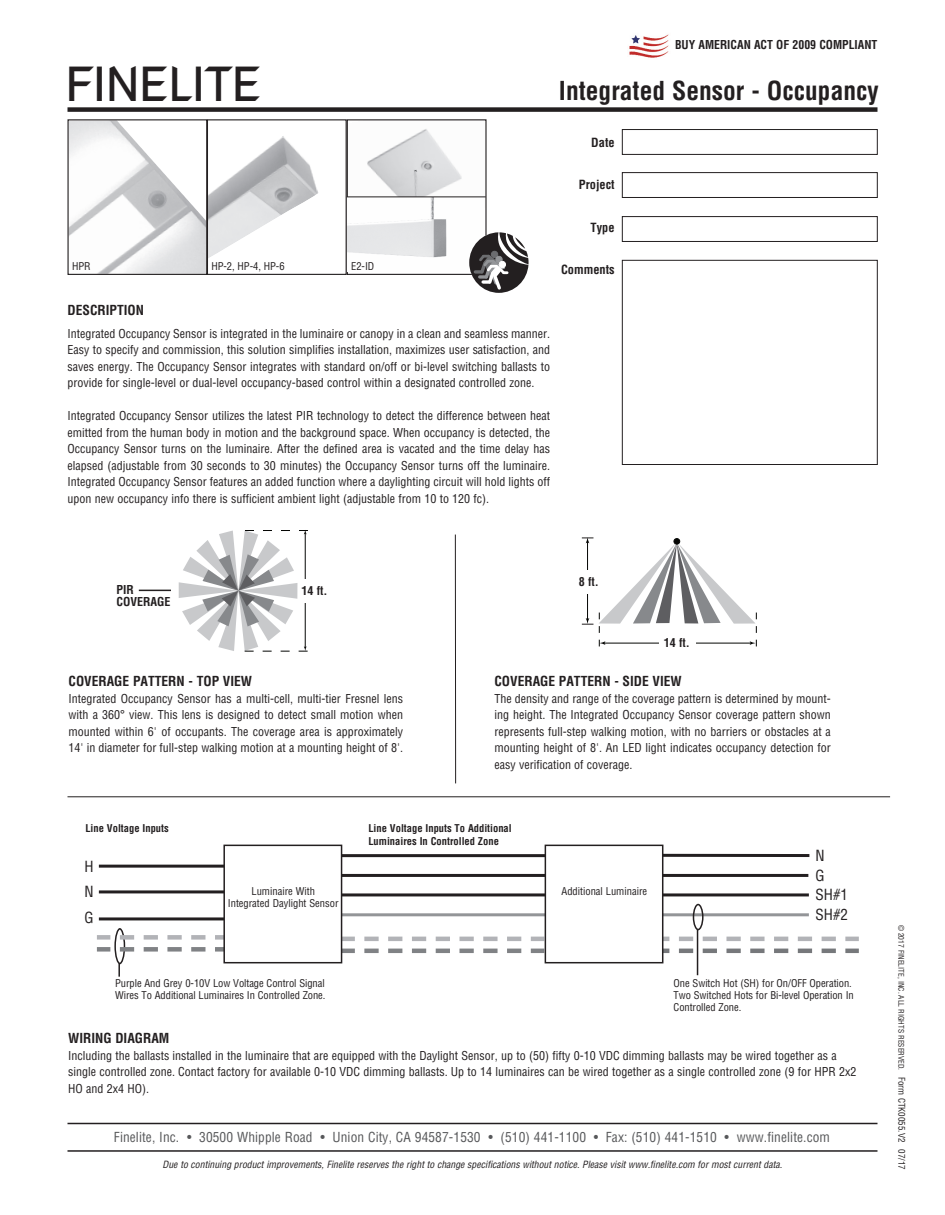
<style>
.page{position:relative;width:945px;height:1215px;background:#fff}
.page>*{position:absolute;margin:0;border:0;box-sizing:border-box;transform-origin:0 0}
.t1{font:48.6px "Russell Square";color:#231f20}
.t2{font:700 condensed 25.5px "Helvetica";color:#231f20}
.t3{font:condensed 15px/19.5px "Helvetica";color:#231f20;text-align:justify}
.t4{font:condensed 13.5px "Helvetica";letter-spacing:.01em;color:#57585a}
.t5{font:700 condensed 13.5px "Helvetica";color:#231f20}
.t6{font:700 condensed 12.3px "Helvetica";color:#231f20}
.t7{font:condensed 12px/16.5px "Helvetica";color:#231f20;text-align:justify}
.t8{font:700 condensed 12px/12px "Helvetica";color:#231f20}
.t9{font:condensed 10.5px/12px "Helvetica";letter-spacing:-.005em;color:#231f20}
.t10{font:700 condensed 10.5px/12.6px "Helvetica";color:#231f20}
.t11{font:italic condensed 9.75px "Helvetica";color:#231f20}
.t12{font:condensed 7.5px "Helvetica";color:#231f20}
.s1{font-size:9px}
</style>
<div class="page">
<hr style="left:333px;top:913px;width:219px;height:3px;background:#939598">
<hr style="left:645px;top:913px;width:164px;height:3px;background:#939598">
<div style="left:622px;top:129px;width:256px;height:26px;border:1px solid #231f20"></div>
<div style="left:622px;top:172px;width:256px;height:26px;border:1px solid #231f20"></div>
<div style="left:622px;top:216px;width:256px;height:26px;border:1px solid #231f20"></div>
<div style="left:622px;top:260px;width:256px;height:205px;border:1px solid #231f20"></div>
<img style="left:629px;top:34px;width:40px;height:24px">
<hr style="left:68px;top:1150px;width:810px;height:2px;background:#231f20">
<hr style="left:68px;top:1123px;width:810px;height:1px;background:#231f20">
<div style="left:68px;top:107px;width:810px;height:5px;background:#231f20"></div>
<hr style="left:455px;top:535px;width:1px;height:248px;background:#231f20">
<svg style="left:179px;top:530px;width:129px;height:122px"></svg>
<svg style="left:599px;top:538px;width:158px;height:108px"></svg>
<hr style="left:587px;top:542px;width:1px;height:78px;background:#040503">
<svg style="left:581px;top:618px;width:12px;height:7px"></svg>
<svg style="left:581px;top:537px;width:12px;height:6px"></svg>
<hr style="left:139px;top:590px;width:32px;height:1px;background:#231f20">
<div style="left:303px;top:580px;width:15px;height:23px;background:#fff"></div>
<div style="left:581px;top:570px;width:15px;height:24px;background:#fff"></div>
<div style="left:659px;top:634px;width:36px;height:23px;background:#fff"></div>
<img style="left:70px;top:121px;width:135px;height:152px">
<div style="left:68px;top:119px;width:139px;height:156px;border:1px solid #231f20"></div>
<img style="left:209px;top:136px;width:109px;height:122px">
<div style="left:207px;top:119px;width:140px;height:156px;border:1px solid #231f20"></div>
<svg style="left:669px;top:937px;width:167px;height:4px"></svg>
<svg style="left:663px;top:937px;width:6px;height:4px"></svg>
<hr style="left:845px;top:937px;width:14px;height:4px;background:#b2b3b7">
<svg style="left:669px;top:949px;width:167px;height:4px"></svg>
<svg style="left:663px;top:949px;width:6px;height:4px"></svg>
<hr style="left:845px;top:949px;width:14px;height:4px;background:#76787b">
<hr style="left:645px;top:854px;width:164px;height:3px;background:#231f20">
<hr style="left:645px;top:874px;width:163px;height:3px;background:#231f20">
<hr style="left:645px;top:893px;width:164px;height:3px;background:#231f20">
<hr style="left:333px;top:854px;width:219px;height:3px;background:#231f20">
<hr style="left:333px;top:874px;width:219px;height:3px;background:#231f20">
<hr style="left:333px;top:893px;width:219px;height:3px;background:#231f20">
<hr style="left:99px;top:917px;width:133px;height:3px;background:#231f20">
<hr style="left:67px;top:796px;width:823px;height:1px;background:#231f20">
<hr style="left:99px;top:890px;width:133px;height:3px;background:#231f20">
<hr style="left:99px;top:865px;width:134px;height:3px;background:#231f20">
<svg style="left:364px;top:937px;width:167px;height:4px"></svg>
<hr style="left:341px;top:937px;width:14px;height:4px;background:#b2b3b7">
<hr style="left:531px;top:937px;width:13px;height:4px;background:#b2b3b7">
<svg style="left:364px;top:949px;width:167px;height:4px"></svg>
<svg style="left:342px;top:949px;width:13px;height:4px"></svg>
<hr style="left:531px;top:949px;width:13px;height:4px;background:#808285">
<div style="left:97px;top:935px;width:13px;height:5px;background:#b2b3b7"></div>
<div style="left:97px;top:947px;width:13px;height:5px;background:#808285"></div>
<div style="left:224px;top:845px;width:118px;height:118px;background:#fff"></div>
<div style="left:223px;top:845px;width:119px;height:118px;border:2px solid #231f20"></div>
<div style="left:545px;top:845px;width:118px;height:118px;background:#fff"></div>
<div style="left:545px;top:845px;width:118px;height:118px;border:2px solid #231f20"></div>
<svg style="left:110px;top:928px;width:176px;height:49px"></svg>
<svg style="left:693px;top:904px;width:11px;height:26px"></svg>
<hr style="left:697px;top:929px;width:1px;height:46px;background:#231f20">
<img style="left:349px;top:129px;width:136px;height:68px">
<div style="left:347px;top:119px;width:140px;height:156px;border:1px solid #231f20"></div>
<img style="left:348px;top:198px;width:99px;height:74px">
<svg style="left:469px;top:232px;width:60px;height:61px"></svg>
<div style="left:499px;top:261px;width:7px;height:7px;background:#fff;border-radius:50%"></div>
<div style="left:499px;top:261px;width:7px;height:7px;border:1px solid #fff;border-radius:50%"></div>
<hr style="left:347px;top:197px;width:139px;height:1px;background:#231f20">
<h1 class="t1" style="left:66px;top:67px;width:197px">FINELITE</h1>
<p class="t9" style="left:72px;top:260px;width:20px">HPR</p>
<p class="t9" style="left:211px;top:260px;width:75px">HP-2, HP-4, HP-6</p>
<p class="t9" style="left:351px;top:260px;width:25px">E2-ID</p>
<p class="t8" style="left:675px;top:39px;width:204px">BUY AMERICAN ACT OF 2009 COMPLIANT</p>
<h2 class="t2" style="left:559px;top:76px;width:321px">Integrated Sensor - Occupancy</h2>
<p class="t6" style="left:591px;top:135px;width:25px">Date</p>
<p class="t6" style="left:579px;top:177px;width:37px">Project</p>
<p class="t6" style="left:591px;top:221px;width:26px">Type</p>
<p class="t6" style="left:561px;top:263px;width:55px">Comments</p>
<p class="t5" style="left:68px;top:303px;width:78px">DESCRIPTION</p>
<p class="t7" style="left:68px;top:325px;width:484px">Integrated Occupancy Sensor is integrated in the luminaire or canopy in a clean and seamless manner.<br>Easy to specify and commission, this solution simplifies installation, maximizes user satisfaction, and saves energy. The Occupancy Sensor integrates with standard on/off or bi-level switching ballasts to provide for single-level or dual-level occupancy-based control within a designated controlled zone.</p>
<p class="t7" style="left:68px;top:408px;width:484px">Integrated Occupancy Sensor utilizes the latest PIR technology to detect the difference between heat emitted from the human body in motion and the background space. When occupancy is detected, the Occupancy Sensor turns on the luminaire. After the defined area is vacated and the time delay has elapsed (adjustable from 30 seconds to 30 minutes) the Occupancy Sensor turns off the luminaire.<br>Integrated Occupancy Sensor features an added function where a daylighting circuit will hold lights off upon new occupancy info there is sufficient ambient light (adjustable from 10 to 120 fc).</p>
<p class="t8" style="left:117px;top:584px;width:56px">PIR<br>COVERAGE</p>
<p class="t8" style="left:301px;top:584px;width:27px">14 ft.</p>
<p class="t5" style="left:69px;top:674px;width:185px">COVERAGE PATTERN - TOP VIEW</p>
<p class="t7" style="left:69px;top:691px;width:336px">Integrated Occupancy Sensor has a multi-cell, multi-tier Fresnel lens with a 360° view. This lens is designed to detect small motion when mounted within 6' of occupants. The coverage area is approximately 14' in diameter for full-step walking motion at a mounting height of 8'.</p>
<p class="t8" style="left:579px;top:576px;width:21px">8 ft.</p>
<p class="t8" style="left:664px;top:636px;width:27px">14 ft.</p>
<p class="t5" style="left:494px;top:674px;width:189px">COVERAGE PATTERN - SIDE VIEW</p>
<p class="t7" style="left:494px;top:691px;width:338px">The density and range of the coverage pattern is determined by mount&shy;ing height. The Integrated Occupancy Sensor coverage pattern shown represents full-step walking motion, with no barriers or obstacles at a mounting height of 8'. An LED light indicates occupancy detection for easy verification of coverage.</p>
<p class="t10" style="left:85px;top:822px;width:85px">Line Voltage Inputs</p>
<p class="t10" style="left:368px;top:822px;width:145px">Line Voltage Inputs To Additional<br>Luminaires In Controlled Zone</p>
<p class="t3" style="left:85px;top:854px;width:11px;line-height:25.5px">H N G</p>
<p class="t3" style="left:816px;top:846px;width:34px;text-align:left">N<br>G<br>SH#1<br>SH#2</p>
<p class="t9" style="left:228px;top:885px;width:112px;text-align:center">Luminaire With<br>Integrated Daylight Sensor</p>
<p class="t9" style="left:562px;top:885px;width:87px">Additional Luminaire</p>
<p class="t9" style="left:115px;top:977px;width:212px">Purple And Grey 0-10V Low Voltage Control Signal<br>Wires To Additional Luminaires In Controlled Zone.</p>
<p class="t9" style="left:674px;top:977px;width:182px">One Switch Hot (SH) for On/OFF Operation.<br>Two Switched Hots for Bi-level Operation In<br>Controlled Zone.</p>
<p class="t5" style="left:68px;top:1031px;width:103px">WIRING DIAGRAM</p>
<p class="t7" style="left:68px;top:1047px;width:790px;text-align:left">Including the ballasts installed in the luminaire that are equipped with the Daylight Sensor, up to (50) fifty 0-10 VDC dimming ballasts may be wired together as a single controlled zone. Contact factory for available 0-10 VDC dimming ballasts. Up to 14 luminaires can be wired together as a single controlled zone (9 for HPR 2x2<br>HO and 2x4 HO).</p>
<p class="t4" style="left:114px;top:1130px;width:718px">Finelite, Inc. • 30500 Whipple Road • Union City, CA 94587-1530 • (510) 441-1100 • Fax: (510) 441-1510 • www.finelite.com</p>
<p class="t11" style="left:162px;top:1158px;width:621px">Due to continuing product improvements, Finelite reserves the right to change specifications without notice. Please visit www.finelite.com for most current data.</p>
<p class="t12" style="left:906px;top:925px;width:247px;rotate:90deg">© 2017 FINELITE, INC. ALL RIGHTS RESERVED. <span class="s1">Form CTK0055.V2 07/17</span></p>
</div>
